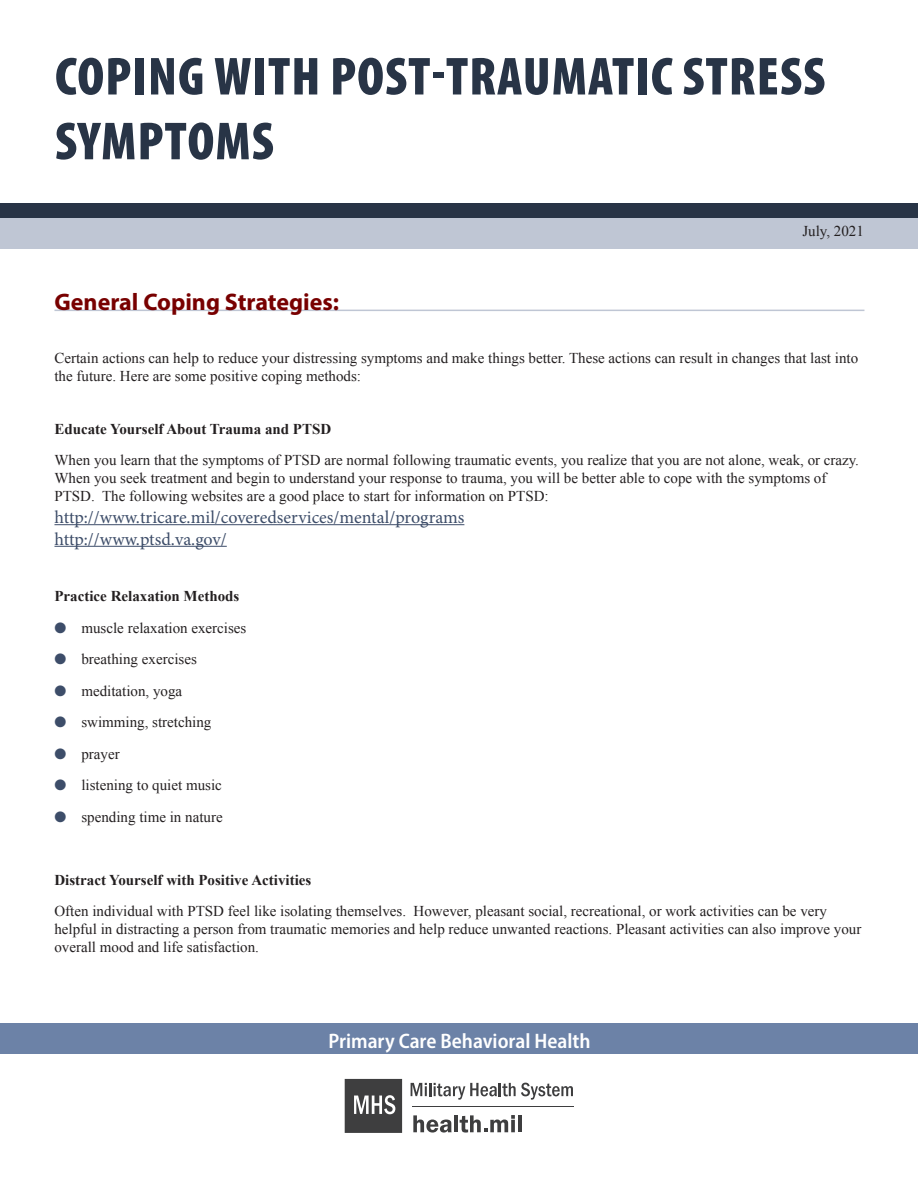
<style>
.page{position:relative;width:918px;height:1188px;background:#fff}
.page>*{position:absolute;margin:0;border:0;box-sizing:border-box;transform-origin:0 0}
.t1{font:900 condensed 54px/64.8px "Myriad Pro";letter-spacing:.02em;color:#283446}
.Subtitle{font:700 24px "Myriad Pro";color:#780000}
.t2{font:600 semi-condensed 21px "Myriad Pro";color:#fff}
.t3{font:18px "Minion Pro";color:#3d4d69}
.t4{font:15px/18px "Times New Roman";color:#231f20}
.t5{font:700 15px "Times New Roman";color:#231f20}
.s1{color:#3d4d69}
</style>
<div class="page">
<div style="left:0;top:203px;width:918px;height:15px;background:#283446"></div>
<svg style="left:345px;top:1079px;width:57px;height:54px;background:#555556"></svg>
<svg style="left:413px;top:1115px;width:39px;height:18px"></svg>
<hr style="left:454px;top:1115px;width:4px;height:17px;background:#3e3e3f">
<svg style="left:460px;top:1115px;width:55px;height:18px"></svg>
<svg style="left:511px;top:1120px;width:4px;height:12px"></svg>
<hr style="left:518px;top:1115px;width:4px;height:17px;background:#3e3e3f">
<hr style="left:412px;top:1106px;width:161px;height:1px;background:#3e3e3f">
<svg style="left:411px;top:1083px;width:162px;height:17px"></svg>
<div style="left:0;top:1024px;width:918px;height:30px;background:#6c82a7"></div>
<div style="left:0;top:218px;width:918px;height:30px;background:#bfc6d4"></div>
<hr style="left:54px;top:310px;width:810px;height:1px;background:#bfc6d4">
<hr style="left:54px;top:524px;width:410px;height:1px;background:#3d4d69">
<hr style="left:54px;top:546px;width:173px;height:1px;background:#3d4d69">
<p class="t1" style="left:55px;top:43px;width:772px">COPING WITH POST-TRAUMATIC STRESS<br>SYMPTOMS</p>
<p class="t4" style="left:802px;top:222px;width:63px">July, 2021</p>
<p class="Subtitle" style="left:54px;top:286px;width:286px">General Coping Strategies:</p>
<p class="t4" style="left:54px;top:348px;width:805px">Certain actions can help to reduce your distressing symptoms and make things better. These actions can result in changes that last into the future. Here are some positive coping methods:</p>
<p class="t5" style="left:54px;top:418px;width:278px">Educate Yourself About Trauma and PTSD</p>
<p class="t4" style="left:54px;top:451px;width:806px">When you learn that the symptoms of PTSD are normal following traumatic events, you realize that you are not alone, weak, or crazy.<br>When you seek treatment and begin to understand your response to trauma, you will be better able to cope with the symptoms of<br>PTSD. The following websites are a good place to start for information on PTSD:</p>
<p class="t3" style="left:54px;top:505px;width:411px">http://www.tricare.mil/coveredservices/mental/programs</p>
<p class="t3" style="left:54px;top:527px;width:174px">http://www.ptsd.va.gov/</p>
<p class="t5" style="left:54px;top:586px;width:186px">Practice Relaxation Methods</p>
<p class="t4" style="left:54px;top:618px;width:193px"><span class="s1">●</span> muscle relaxation exercises</p>
<p class="t4" style="left:54px;top:650px;width:144px"><span class="s1">●</span> breathing exercises</p>
<p class="t4" style="left:54px;top:681px;width:129px"><span class="s1">●</span> meditation, yoga</p>
<p class="t4" style="left:54px;top:713px;width:159px"><span class="s1">●</span> swimming, stretching</p>
<p class="t4" style="left:54px;top:744px;width:67px"><span class="s1">●</span> prayer</p>
<p class="t4" style="left:54px;top:776px;width:169px"><span class="s1">●</span> listening to quiet music</p>
<p class="t4" style="left:54px;top:807px;width:170px"><span class="s1">●</span> spending time in nature</p>
<p class="t5" style="left:54px;top:869px;width:258px">Distract Yourself with Positive Activities</p>
<p class="t4" style="left:54px;top:902px;width:808px">Often individual with PTSD feel like isolating themselves. However, pleasant social, recreational, or work activities can be very helpful in distracting a person from traumatic memories and help reduce unwanted reactions. Pleasant activities can also improve your overall mood and life satisfaction.</p>
<h3 class="t2" style="left:328px;top:1027px;width:264px">Primary Care Behavioral Health</h3>
</div>
